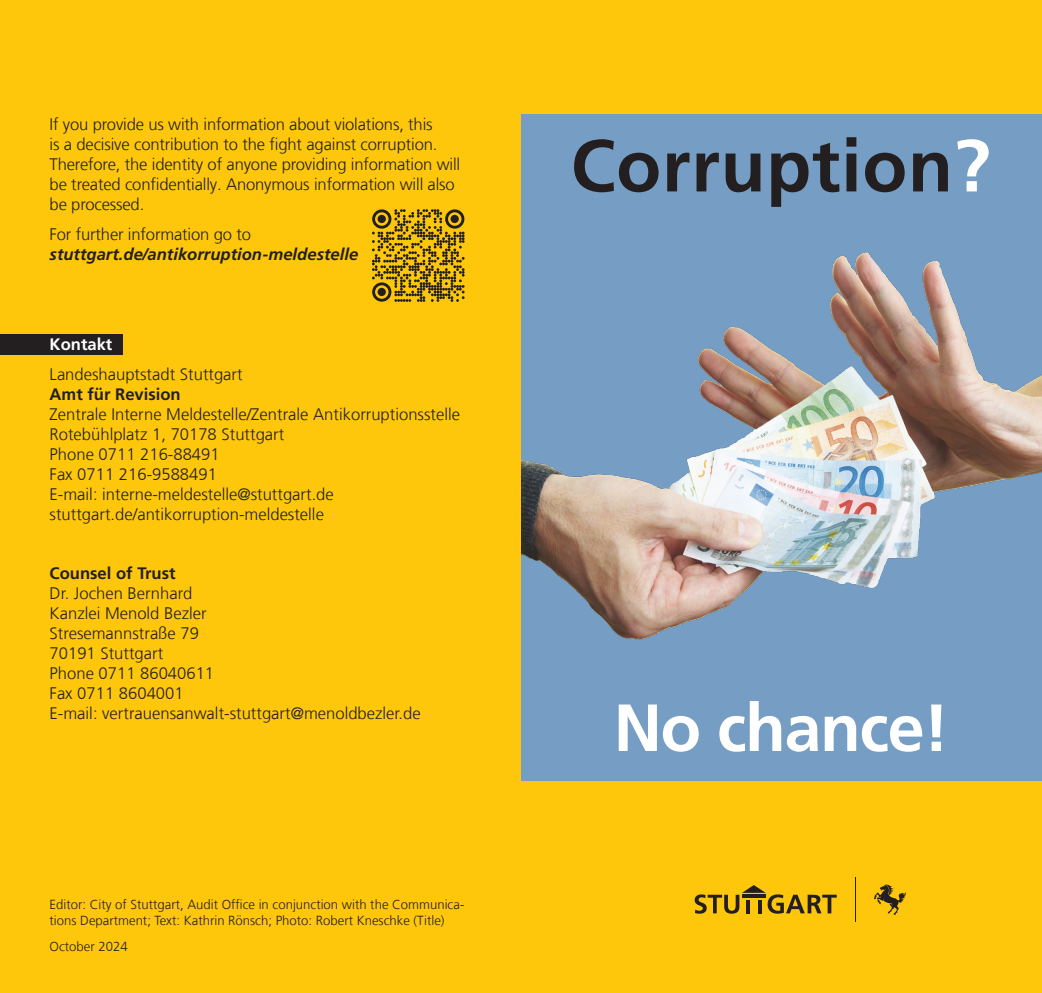
<style>
.page{position:relative;width:1042px;height:993px;background:#fff}
.page>*{position:absolute;margin:0;border:0;box-sizing:border-box;transform-origin:0 0}
.t1{font:700 73.5px "Frutiger LT Com";letter-spacing:.01em;color:#231f20}
.t2{font:700 66.5px "Frutiger LT Com";letter-spacing:-.02em;color:#fff}
.t3{font:300 16.62px/19.9px "Frutiger LT Com";color:#231f20}
.t4{font:italic 700 16.62px "Frutiger LT Com";color:#231f20}
.t5{font:700 16.62px "Frutiger LT Com";color:#231f20}
.t6{font:700 16.62px "Frutiger LT Com";color:#fff}
.t7{font:300 13.12px/15.8px "Frutiger LT Com";color:#231f20}
.s1{color:#fff}
</style>
<div class="page">
<div style="left:0;top:0;width:1042px;height:992px;background:#fec70c"></div>
<div style="left:521px;top:114px;width:521px;height:666px;background:#769dc3"></div>
<svg style="left:694px;top:885px;width:143px;height:28px"></svg>
<svg style="left:874px;top:884px;width:31px;height:30px"></svg>
<hr style="left:855px;top:877px;width:1px;height:44px;background:#231f20">
<div style="left:0;top:334px;width:123px;height:20px;background:#231f20"></div>
<svg style="left:372px;top:209px;width:92px;height:93px"></svg>
<div style="left:378px;top:215px;width:8px;height:8px;background:#231f20;border-radius:50%"></div>
<div style="left:450px;top:215px;width:9px;height:8px;background:#231f20;border-radius:50%"></div>
<div style="left:378px;top:288px;width:8px;height:8px;background:#231f20;border-radius:50%"></div>
<img style="left:521px;top:252px;width:521px;height:388px">
<p class="t3" style="left:50px;top:115px;width:412px">If you provide us with information about violations, this<br>is a decisive contribution to the fight against corruption.<br>Therefore, the identity of anyone providing information will be treated confidentially. Anonymous information will also be processed.</p>
<p class="t3" style="left:50px;top:224px;width:203px">For further information go to</p>
<p class="t4" style="left:50px;top:244px;width:310px">stuttgart.de/antikorruption-meldestelle</p>
<p class="t6" style="left:50px;top:334px;width:64px">Kontakt</p>
<p class="t3" style="left:50px;top:364px;width:195px">Landeshauptstadt Stuttgart</p>
<p class="t5" style="left:50px;top:384px;width:133px">Amt für Revision</p>
<p class="t3" style="left:50px;top:404px;width:412px">Zentrale Interne Meldestelle/Zentrale Antikorruptionsstelle Rotebühlplatz 1, 70178 Stuttgart<br>Phone 0711 216-88491<br>Fax 0711 216-9588491<br>E-mail: interne-meldestelle@stuttgart.de stuttgart.de/antikorruption-meldestelle</p>
<p class="t5" style="left:50px;top:563px;width:127px">Counsel of Trust</p>
<p class="t3" style="left:50px;top:583px;width:373px">Dr. Jochen Bernhard<br>Kanzlei Menold Bezler<br>Stresemannstraße 79<br>70191 Stuttgart<br>Phone 0711 86040611<br>Fax 0711 8604001<br>E-mail: vertrauensanwalt-stuttgart@menoldbezler.de</p>
<p class="t7" style="left:50px;top:896px;width:416px">Editor: City of Stuttgart, Audit Office in conjunction with the Communica&shy;tions Department; Text: Kathrin Rönsch; Photo: Robert Kneschke (Title)</p>
<p class="t7" style="left:50px;top:938px;width:80px">October 2024</p>
<h1 class="t1" style="left:570px;top:123px;width:421px">Corruption<span class="s1">?</span></h1>
<h2 class="t2" style="left:614px;top:688px;width:337px">No chance!</h2>
</div>
